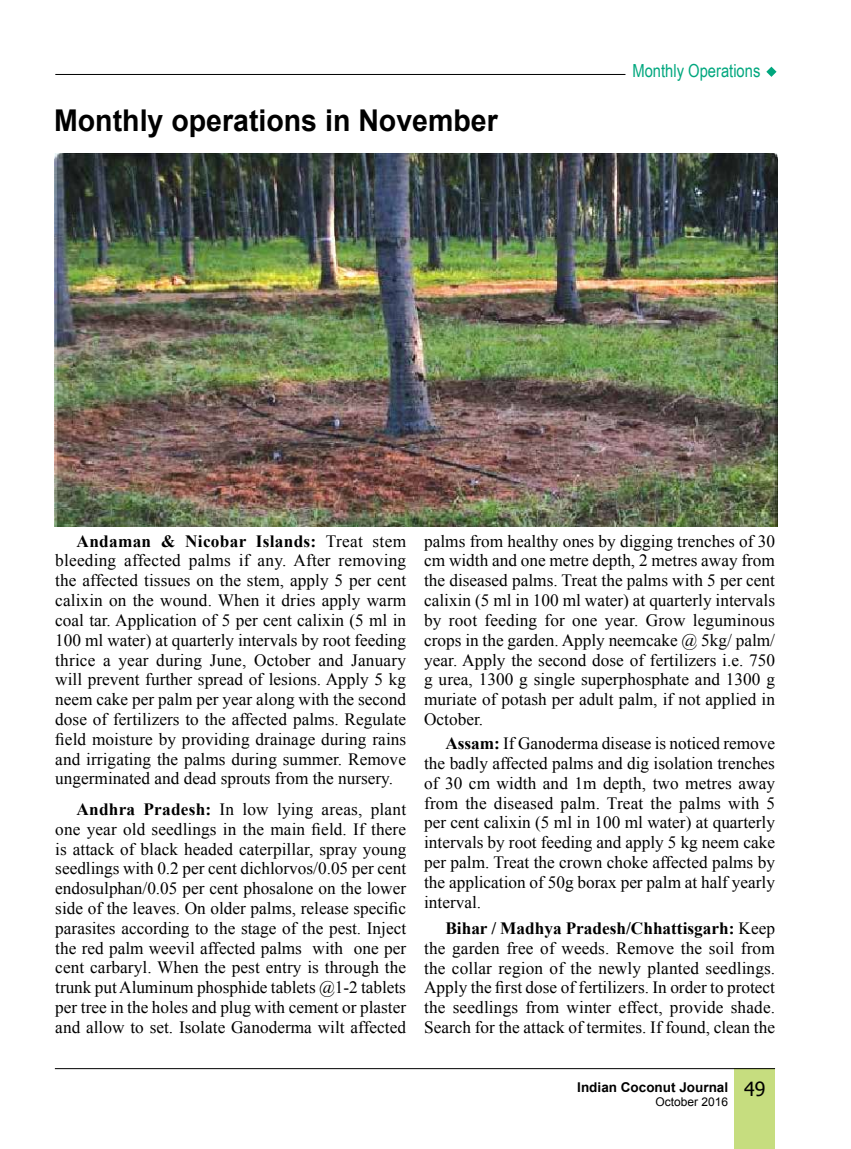
<style>
.page{position:relative;width:851px;height:1149px;background:#fff}
.page>*{position:absolute;margin:0;border:0;box-sizing:border-box;transform-origin:0 0}
.t1{font:700 30px "Arial";color:#000;scale:.95 1}
.t2{font:19.5px "Tahoma";color:#000}
.t3{font:18px "Arial Narrow";color:#00a77e}
.t4{font:17.25px/19.8px "Times New Roman";color:#000;text-align:justify}
.t5{font:700 13.5px "Arial";color:#000}
.t6{font:12px "Arial";color:#000}
.s1{font-weight:700}
</style>
<div class="page">
<div style="left:734px;top:1068px;width:40px;height:80px;background:#c6dd7f"></div>
<hr style="left:55px;top:1067px;width:719px;height:1px;background:#000">
<svg style="left:766px;top:67px;width:10px;height:10px"></svg>
<hr style="left:55px;top:74px;width:570px;height:1px;background:#000">
<img style="left:54px;top:153px;width:723px;height:373px">
<h1 class="t1" style="left:54px;top:101px;width:468px">Monthly operations in November</h1>
<p class="t3" style="left:632px;top:58px;width:129px">Monthly Operations</p>
<p class="t4" style="left:55px;top:530px;width:352px;text-indent:21px"><span class="s1">Andaman &amp; Nicobar Islands:</span> Treat stem bleeding affected palms if any. After removing the affected tissues on the stem, apply 5 per cent calixin on the wound. When it dries apply warm coal tar. Application of 5 per cent calixin (5 ml in 100 ml water) at quarterly intervals by root feeding thrice a year during June, October and January will prevent further spread of lesions. Apply 5 kg neem cake per palm per year along with the second dose of fertilizers to the affected palms. Regulate field moisture by providing drainage during rains and irrigating the palms during summer. Remove ungerminated and dead sprouts from the nursery.</p>
<p class="t4" style="left:55px;top:798px;width:352px;text-indent:21px"><span class="s1">Andhra Pradesh:</span> In low lying areas, plant one year old seedlings in the main field. If there is attack of black headed caterpillar, spray young seedlings with 0.2 per cent dichlorvos/0.05 per cent endosulphan/0.05 per cent phosalone on the lower side of the leaves. On older palms, release specific parasites according to the stage of the pest. Inject the red palm weevil affected palms with one per cent carbaryl. When the pest entry is through the trunk put Aluminum phosphide tablets @1-2 tablets per tree in the holes and plug with cement or plaster and allow to set. Isolate Ganoderma wilt affected</p>
<p class="t4" style="left:424px;top:530px;width:352px">palms from healthy ones by digging trenches of 30 cm width and one metre depth, 2 metres away from the diseased palms. Treat the palms with 5 per cent calixin (5 ml in 100 ml water) at quarterly intervals by root feeding for one year. Grow leguminous crops in the garden. Apply neemcake @ 5kg/ palm/ year. Apply the second dose of fertilizers i.e. 750 g urea, 1300 g single superphosphate and 1300 g muriate of potash per adult palm, if not applied in October.</p>
<p class="t4" style="left:424px;top:733px;width:352px;text-indent:21px"><span class="s1">Assam:</span> If Ganoderma disease is noticed remove the badly affected palms and dig isolation trenches of 30 cm width and 1m depth, two metres away from the diseased palm. Treat the palms with 5 per cent calixin (5 ml in 100 ml water) at quarterly intervals by root feeding and apply 5 kg neem cake per palm. Treat the crown choke affected palms by the application of 50g borax per palm at half yearly interval.</p>
<p class="t4" style="left:424px;top:917px;width:352px;text-indent:21px"><span class="s1">Bihar / Madhya Pradesh/Chhattisgarh:</span> Keep the garden free of weeds. Remove the soil from the collar region of the newly planted seedlings.<br>Apply the first dose of fertilizers. In order to protect the seedlings from winter effect, provide shade.<br>Search for the attack of termites. If found, clean the</p>
<p class="t5" style="left:577px;top:1078px;width:152px">Indian Coconut Journal</p>
<p class="t6" style="left:655px;top:1093px;width:74px">October 2016</p>
<p class="t2" style="left:744px;top:1075px;width:23px">49</p>
</div>
